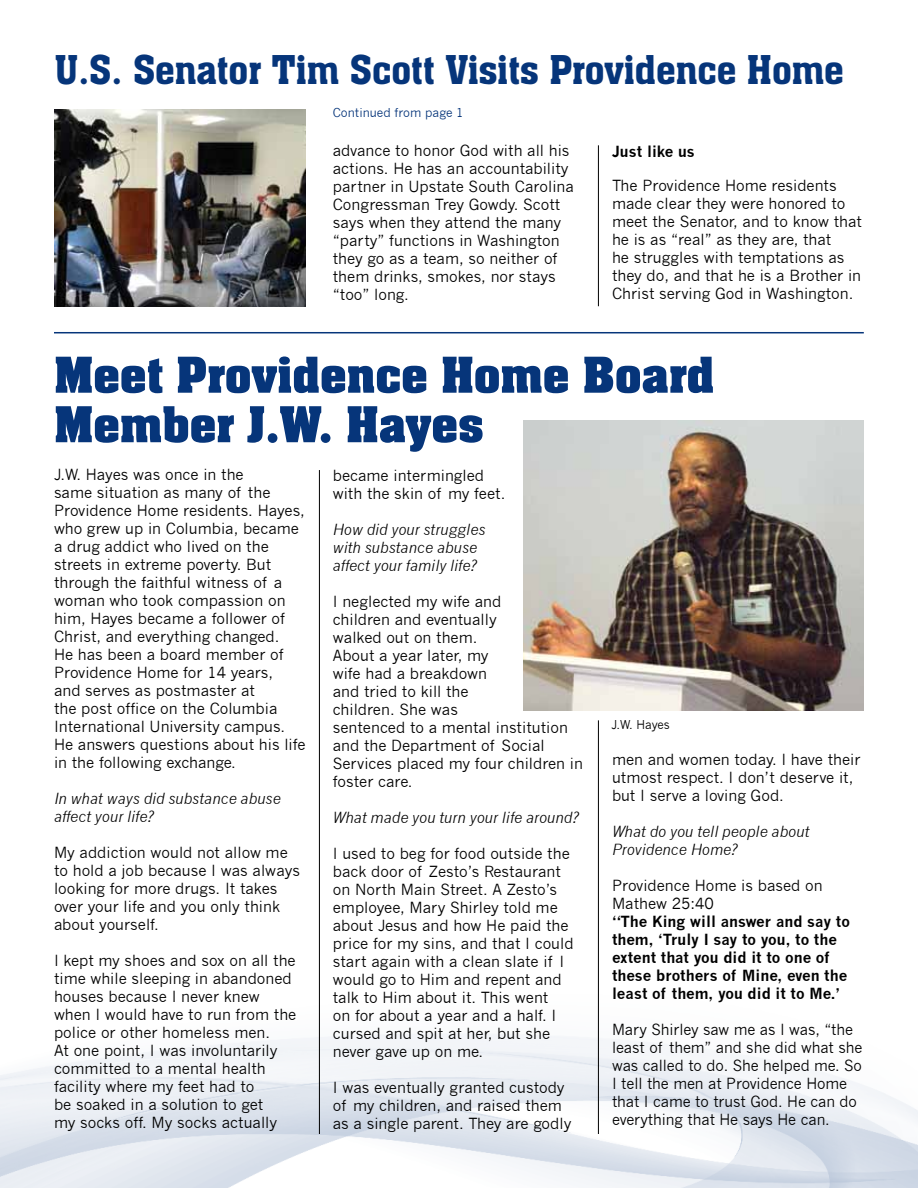
<style>
.page{position:relative;width:918px;height:1188px;background:#fff}
.page>*{position:absolute;margin:0;border:0;box-sizing:border-box;transform-origin:0 0}
.t1{font:54px/49.5px "Aachen Bold Plain";letter-spacing:-.01em;color:#06357a}
.t2{font:39px "Aachen BT";letter-spacing:-.02em;color:#06357a}
.t3{font:15px/18px "News Gothic";color:#000}
.t4{font:italic 15px/18px "News Gothic";color:#000}
.t5{font:700 15px/18px "News Gothic";color:#000}
.t6{font:12px "News Gothic";color:#06357a}
.t7{font:12px "News Gothic";letter-spacing:-.005em;color:#000}
</style>
<div class="page">
<hr style="left:598px;top:720px;width:1px;height:414px;background:#000">
<hr style="left:598px;top:145px;width:1px;height:161px;background:#000">
<hr style="left:54px;top:332px;width:810px;height:1px;background:#06357a">
<hr style="left:319px;top:470px;width:1px;height:664px;background:#000">
<img style="left:54px;top:109px;width:252px;height:197px">
<img style="left:524px;top:421px;width:340px;height:289px">
<h2 class="t2" style="left:54px;top:46px;width:792px">U.S. Senator Tim Scott Visits Providence Home</h2>
<p class="t6" style="left:333px;top:106px;width:132px">Continued from page 1</p>
<p class="t3" style="left:333px;top:142px;width:243px">advance to honor God with all his actions. He has an accountability partner in Upstate South Carolina<br>Congressman Trey Gowdy. Scott says when they attend the many “party” functions in Washington they go as a team, so neither of them drinks, smokes, nor stays “too” long.</p>
<p class="t5" style="left:612px;top:142px;width:84px">Just like us</p>
<p class="t3" style="left:612px;top:177px;width:251px">The Providence Home residents made clear they were honored to meet the Senator, and to know that he is as “real” as they are, that<br>he struggles with temptations as they do, and that he is a Brother in<br>Christ serving God in Washington.</p>
<h1 class="t1" style="left:54px;top:352px;width:662px">Meet Providence Home Board<br>Member J.W. Hayes</h1>
<p class="t3" style="left:54px;top:466px;width:253px">J.W. Hayes was once in the<br>same situation as many of the<br>Providence Home residents. Hayes, who grew up in Columbia, became a drug addict who lived on the streets in extreme poverty. But through the faithful witness of a woman who took compassion on him, Hayes became a follower of<br>Christ, and everything changed.<br>He has been a board member of<br>Providence Home for 14 years,<br>and serves as postmaster at<br>the post office on the Columbia<br>International University campus.<br>He answers questions about his life in the following exchange.</p>
<p class="t4" style="left:54px;top:790px;width:228px">In what ways did substance abuse affect your life?</p>
<p class="t3" style="left:54px;top:844px;width:247px">My addiction would not allow me to hold a job because I was always looking for more drugs. It takes over your life and you only think about yourself.</p>
<p class="t3" style="left:54px;top:952px;width:244px">I kept my shoes and sox on all the time while sleeping in abandoned houses because I never knew when I would have to run from the police or other homeless men.<br>At one point, I was involuntarily committed to a mental health facility where my feet had to<br>be soaked in a solution to get<br>my socks off. My socks actually</p>
<p class="t3" style="left:333px;top:467px;width:174px">became intermingled with the skin of my feet.</p>
<p class="t4" style="left:333px;top:521px;width:154px">How did your struggles with substance abuse affect your family life?</p>
<p class="t3" style="left:333px;top:593px;width:252px">I neglected my wife and<br>children and eventually<br>walked out on them.<br>About a year later, my<br>wife had a breakdown<br>and tried to kill the<br>children. She was<br>sentenced to a mental institution and the Department of Social<br>Services placed my four children in foster care.</p>
<p class="t4" style="left:333px;top:809px;width:248px">What made you turn your life around?</p>
<p class="t3" style="left:333px;top:845px;width:242px">I used to beg for food outside the back door of Zesto’s Restaurant on North Main Street. A Zesto’s employee, Mary Shirley told me about Jesus and how He paid the price for my sins, and that I could start again with a clean slate if I would go to Him and repent and talk to Him about it. This went<br>on for about a year and a half. I cursed and spit at her, but she never gave up on me.</p>
<p class="t3" style="left:333px;top:1079px;width:240px">I was eventually granted custody of my children, and raised them as a single parent. They are godly</p>
<p class="t7" style="left:611px;top:718px;width:60px">J.W. Hayes</p>
<p class="t3" style="left:612px;top:751px;width:250px">men and women today. I have their utmost respect. I don’t deserve it, but I serve a loving God.</p>
<p class="t4" style="left:612px;top:822px;width:199px">What do you tell people about<br>Providence Home?</p>
<p class="t3" style="left:612px;top:877px;width:212px">Providence Home is based on<br>Mathew 25:40</p>
<p class="t5" style="left:612px;top:912px;width:239px">“The King will answer and say to them, ‘Truly I say to you, to the extent that you did it to one of these brothers of Mine, even the least of them, you did it to Me.’</p>
<p class="t3" style="left:612px;top:1021px;width:252px">Mary Shirley saw me as I was, “the least of them” and she did what she was called to do. She helped me. So<br>I tell the men at Providence Home that I came to trust God. He can do everything that He says He can.</p>
</div>
